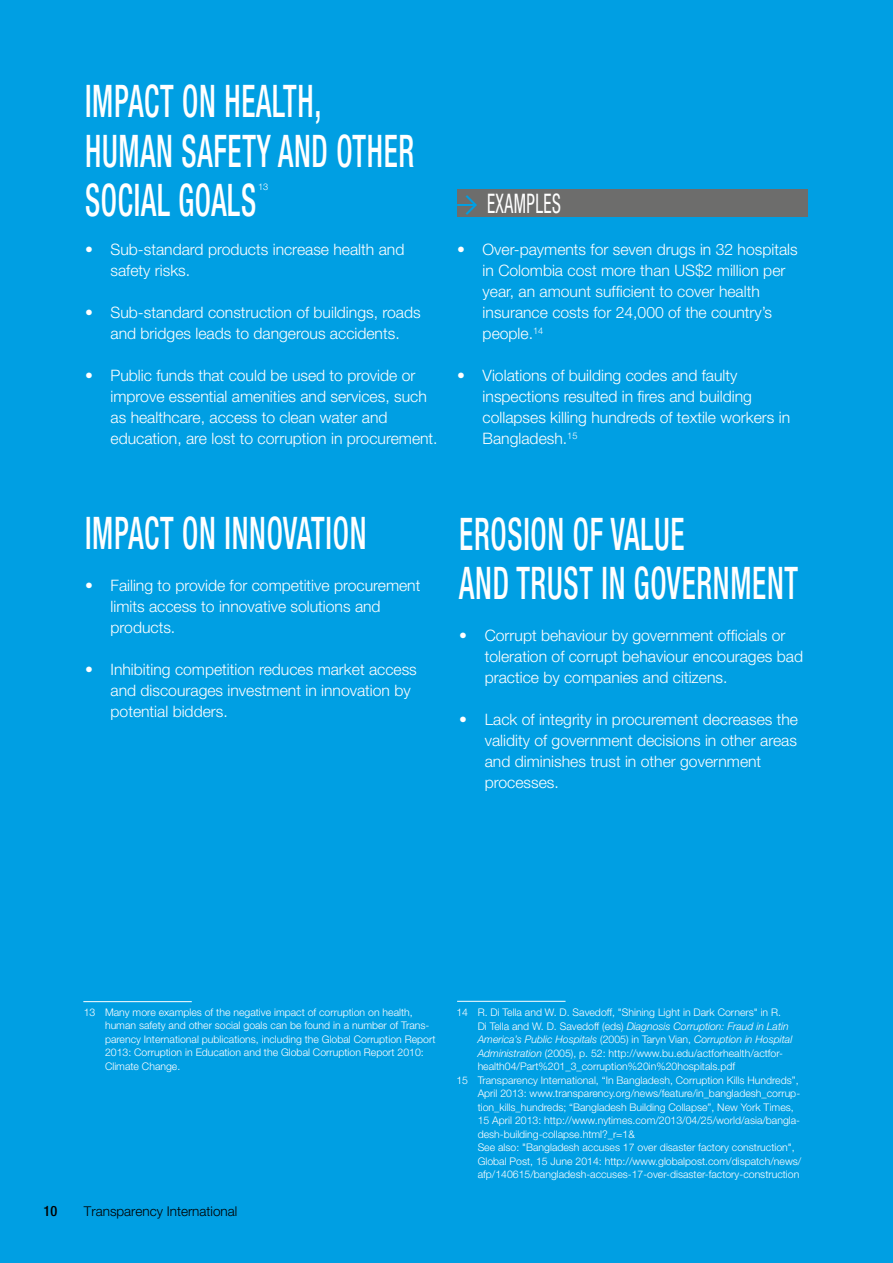
<style>
.page{position:relative;width:893px;height:1263px;background:#009fe3}
.page>*{position:absolute;margin:0;border:0;box-sizing:border-box;transform-origin:0 0}
.t1{font:500 condensed 45px/49.5px "Helvetica Neue";letter-spacing:.025em;color:#fff;scale:.65 1}
.t2{font:condensed 27px "Helvetica Neue";color:#fff;scale:.65 1}
.t3{font:300 15.75px/21px "Helvetica Neue";color:#fff}
.t4{font:500 condensed 14.25px "Helvetica Neue";color:#000}
.t5{font:300 13.5px "Helvetica Neue";color:#000}
.t6{font:300 10.5px/13.5px "Helvetica Neue";color:#fff}
.t7{font:italic 300 10.5px "Helvetica Neue";color:#fff}
.t8{font:300 9.15px "Helvetica Neue";color:#fff}
.s1{font-family:"Arrow Dynamic";font-stretch:normal;font-size:24px;color:#009fe3}
.s2{font-style:normal}
.s3{font-style:italic}
</style>
<div class="page">
<hr style="left:83px;top:1001px;width:109px;height:1px;background:#fff">
<div style="left:457px;top:189px;width:351px;height:28px;background:#6d6d6c"></div>
<hr style="left:457px;top:1001px;width:109px;height:1px;background:#fff">
<h1 class="t1" style="left:85px;top:76px;width:365px">iMPACT ON HEALTH,<br>HUMAN</h1>
<h1 class="t1" style="left:85px;top:125px;width:483px;text-indent:96px">SAFETY AND OTHER<br>SOCIAL GOALS</h1>
<p class="t3" style="left:111px;top:238px;width:295px;text-indent:-26px">• Sub-standard products increase health and safety risks.</p>
<p class="t3" style="left:85px;top:301px;width:337px;text-align:center">• Sub-standard construction of buildings, roads and bridges leads to dangerous accidents.</p>
<p class="t3" style="left:111px;top:364px;width:329px;text-indent:-26px">• Public funds that could be used to provide or improve essential amenities and services, such as healthcare, access to clean water and education, are lost to corruption in procurement.</p>
<p class="t8" style="left:258px;top:182px;width:12px">13</p>
<h2 class="t2" style="left:457px;top:188px;width:159px"><span class="s1">3</span> EXAMPLES</h2>
<p class="t3" style="left:483px;top:239px;width:317px;text-indent:-26px">• Over-payments for seven drugs in 32 hospitals in Colombia cost more than US$2 million per year, an amount sufficient to cover health insurance costs for 24,000 of the country’s people.<sup>14</sup></p>
<p class="t3" style="left:483px;top:365px;width:309px;text-indent:-26px">• Violations of building codes and faulty inspections resulted in fires and building collapses killing hundreds of textile workers in Bangladesh.<sup>15</sup></p>
<h1 class="t1" style="left:85px;top:507px;width:237px">IMPACTON INNOVATION</h1>
<p class="t3" style="left:111px;top:574px;width:311px;text-indent:-26px">• Failing to provide for competitive procurement limits access to innovative solutions and products.</p>
<p class="t3" style="left:111px;top:658px;width:308px;text-indent:-26px">• Inhibiting competition reduces market access and discourages investment in innovation by potential bidders.</p>
<h1 class="t1" style="left:459px;top:508px;width:47px">eROSION</h1>
<h1 class="t1" style="left:573px;top:508px;width:82px">OF VALUE</h1>
<h1 class="t1" style="left:459px;top:558px;width:113px">AND TRUST</h1>
<h1 class="t1" style="left:601px;top:558px;width:77px">IN GOVERNMENT</h1>
<p class="t3" style="left:485px;top:625px;width:320px;text-indent:-26px">• Corrupt behaviour by government officials or toleration of corrupt behaviour encourages bad practice by companies and citizens.</p>
<p class="t3" style="left:485px;top:709px;width:315px;text-indent:-26px">• Lack of integrity in procurement decreases the validity of government decisions in other areas and diminishes trust in other government processes.</p>
<p class="t6" style="left:105px;top:1005px;width:332px;text-indent:-21px">13 Many more examples of the negative impact of corruption on health, human safety and other social goals can be found in a number of Trans&shy;parency International publications, including the Global Corruption Report 2013: Corruption in Education and the Global Corruption Report 2010:<br>Climate Change.</p>
<p class="t4" style="left:44px;top:1202px;width:15px">10</p>
<p class="t5" style="left:84px;top:1202px;width:155px">Transparency International</p>
<p class="t6" style="left:456px;top:1005px;width:326px">14 R. Di Tella and W. D. Savedoff, "Shining Light in Dark Corners" in R.</p>
<p class="t7" style="left:478px;top:1020px;width:312px"><span class="s2">Di Tella and W. D. Savedoff (eds)</span> Diagnosis Corruption: Fraud in Latin</p>
<p class="t7" style="left:478px;top:1033px;width:316px">America’s Public Hospitals <span class="s2">(2005) in Taryn Vian,</span> Corruption in Hospital</p>
<p class="t6" style="left:478px;top:1046px;width:307px"><span class="s3">Administration</span> (2005), p. 52: http://www.bu.edu/actforhealth/actfor-</p>
<p class="t6" style="left:478px;top:1059px;width:259px">health04/Part%201_3_corruption%20in%20hospitals.pdf</p>
<p class="t6" style="left:456px;top:1073px;width:344px">15 Transparency International, “In Bangladesh, Corruption Kills Hundreds”,</p>
<p class="t6" style="left:478px;top:1086px;width:324px">April 2013: www.transparency.org/news/feature/in_bangladesh_corrup-</p>
<p class="t6" style="left:478px;top:1100px;width:318px">tion_kills_hundreds; “Bangladesh Building Collapse”, New York Times,</p>
<p class="t6" style="left:478px;top:1113px;width:324px">15 April 2013: http://www.nytimes.com/2013/04/25/world/asia/bangla-</p>
<p class="t6" style="left:478px;top:1127px;width:159px">desh-building-collapse.html?_r=1&amp;</p>
<p class="t6" style="left:478px;top:1140px;width:319px">See also: "Bangladesh accuses 17 over disaster factory construction",</p>
<p class="t6" style="left:478px;top:1154px;width:325px">Global Post, 15 June 2014: http://www.globalpost.com/dispatch/news/</p>
<p class="t6" style="left:478px;top:1167px;width:323px">afp/140615/bangladesh-accuses-17-over-disaster-factory-construction</p>
</div>
